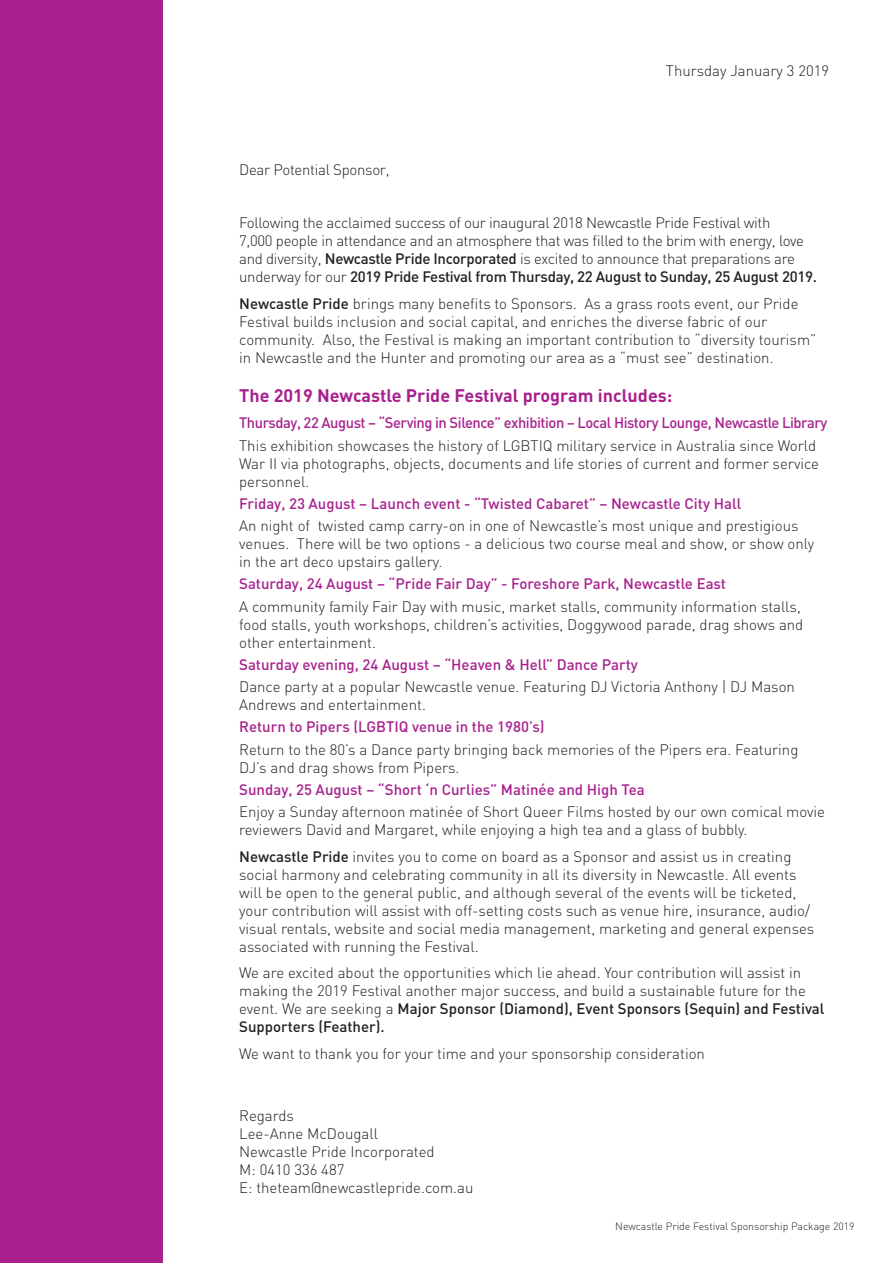
<style>
.page{position:relative;width:893px;height:1263px;background:#fff}
.page>*{position:absolute;margin:0;border:0;box-sizing:border-box;transform-origin:0 0}
.t1{font:700 18px "DIN";color:#a8218e}
.t2{font:300 15px/18px "DIN";color:#231f20}
.t3{font:300 15px/18px "DIN";letter-spacing:-.02em;color:#231f20}
.t4{font:500 15px "DIN";color:#a8218e}
.t5{font:500 15px "DIN";letter-spacing:-.03em;color:#a8218e}
.t6{font:300 10.5px "DIN";color:#231f20}
.s1{font-weight:500}
</style>
<div class="page">
<div style="left:0;top:0;width:163px;height:1263px;background:#a8218e"></div>
<p class="t2" style="left:666px;top:61px;width:165px">Thursday January 3 2019</p>
<p class="t3" style="left:239px;top:161px;width:152px">Dear Potential Sponsor,</p>
<p class="t3" style="left:239px;top:214px;width:579px">Following the acclaimed success of our inaugural 2018 Newcastle Pride Festival with<br>7,000 people in attendance and an atmosphere that was filled to the brim with energy, love and diversity, <span class="s1">Newcastle Pride Incorporated</span> is excited to announce that preparations are underway for our <span class="s1">2019 Pride Festival from Thursday, 22 August to Sunday, 25 August 2019.</span></p>
<p class="t2" style="left:239px;top:294px;width:579px"><span class="s1">Newcastle Pride</span> brings many benefits to Sponsors. As a grass roots event, our Pride Festival builds inclusion and social capital, and enriches the diverse fabric of our community. Also, the Festival is making an important contribution to “diversity tourism” in Newcastle and the Hunter and promoting our area as a “must see” destination.</p>
<p class="t1" style="left:239px;top:384px;width:435px">The 2019 Newcastle Pride Festival program includes:</p>
<p class="t5" style="left:239px;top:413px;width:590px">Thursday, 22 August – “Serving in Silence” exhibition – Local History Lounge, Newcastle Library</p>
<p class="t2" style="left:239px;top:436px;width:581px">This exhibition showcases the history of LGBTIQ military service in Australia since World<br>War II via photographs, objects, documents and life stories of current and former service personnel.</p>
<p class="t4" style="left:239px;top:494px;width:504px">Friday, 23 August – Launch event - “Twisted Cabaret” – Newcastle City Hall</p>
<p class="t2" style="left:239px;top:517px;width:577px">An night of twisted camp carry-on in one of Newcastle’s most unique and prestigious venues. There will be two options - a delicious two course meal and show, or show only in the art deco upstairs gallery.</p>
<p class="t4" style="left:239px;top:574px;width:488px">Saturday, 24 August – “Pride Fair Day” - Foreshore Park, Newcastle East</p>
<p class="t2" style="left:239px;top:597px;width:566px">A community family Fair Day with music, market stalls, community information stalls, food stalls, youth workshops, children’s activities, Doggywood parade, drag shows and other entertainment.</p>
<p class="t4" style="left:239px;top:655px;width:400px">Saturday evening, 24 August – “Heaven &amp; Hell” Dance Party</p>
<p class="t2" style="left:239px;top:678px;width:557px">Dance party at a popular Newcastle venue. Featuring DJ Victoria Anthony | DJ Mason<br>Andrews and entertainment.</p>
<p class="t4" style="left:239px;top:717px;width:307px">Return to Pipers (LGBTIQ venue in the 1980’s)</p>
<p class="t2" style="left:239px;top:740px;width:561px">Return to the 80’s a Dance party bringing back memories of the Pipers era. Featuring<br>DJ’s and drag shows from Pipers.</p>
<p class="t4" style="left:239px;top:780px;width:407px">Sunday, 25 August – “Short ‘n Curlies” Matinée and High Tea</p>
<p class="t2" style="left:239px;top:803px;width:587px">Enjoy a Sunday afternoon matinée of Short Queer Films hosted by our own comical movie</p>
<p class="t2" style="left:239px;top:821px;width:510px">reviewers David and Margaret, while enjoying a high tea and a glass of bubbly.</p>
<p class="t2" style="left:239px;top:847px;width:577px"><span class="s1">Newcastle Pride</span> invites you to come on board as a Sponsor and assist us in creating social harmony and celebrating community in all its diversity in Newcastle. All events will be open to the general public, and although several of the events will be ticketed, your contribution will assist with off-setting costs such as venue hire, insurance, audio/ visual rentals, website and social media management, marketing and general expenses associated with running the Festival.</p>
<p class="t2" style="left:239px;top:964px;width:587px">We are excited about the opportunities which lie ahead. Your contribution will assist in making the 2019 Festival another major success, and build a sustainable future for the event. We are seeking a <span class="s1">Major Sponsor (Diamond), Event Sponsors (Sequin) and Festival Supporters (Feather).</span></p>
<p class="t2" style="left:239px;top:1044px;width:467px">We want to thank you for your time and your sponsorship consideration</p>
<p class="t2" style="left:239px;top:1107px;width:56px">Regards</p>
<p class="t2" style="left:239px;top:1125px;width:140px">Lee-Anne McDougall</p>
<p class="t2" style="left:239px;top:1143px;width:197px">Newcastle Pride Incorporated</p>
<p class="t2" style="left:239px;top:1161px;width:107px">M: 0410 336 487</p>
<p class="t2" style="left:239px;top:1179px;width:236px">E: theteam@newcastlepride.com.au</p>
<p class="t6" style="left:615px;top:1220px;width:241px">Newcastle Pride Festival Sponsorship Package 2019</p>
</div>
